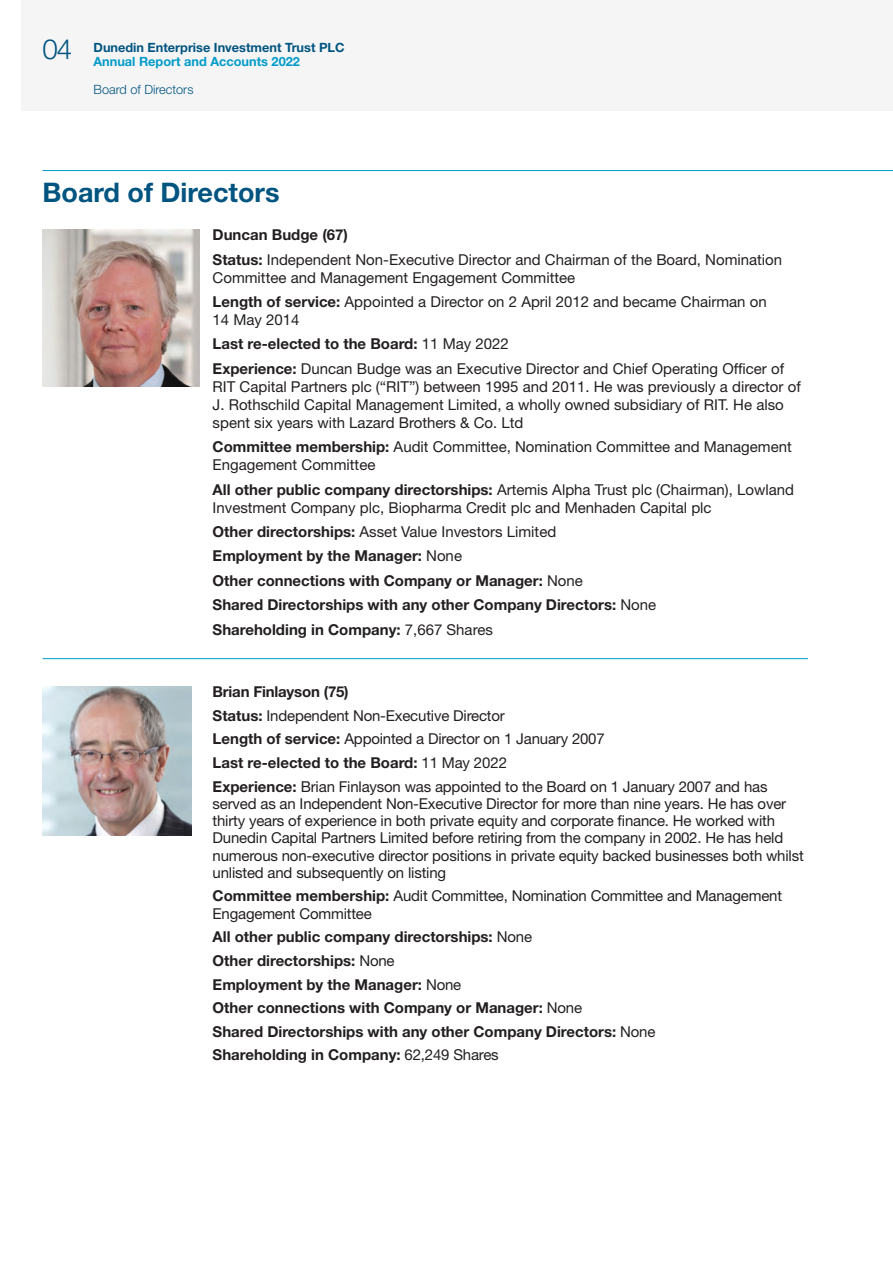
<style>
.page{position:relative;width:893px;height:1263px;background:#fff}
.page>*{position:absolute;margin:0;border:0;box-sizing:border-box;transform-origin:0 0}
.t1{font:700 27px "Helvetica Neue";color:#005480}
.t2{font:15px/17.2px "Helvetica Neue";color:#231f20}
.t3{font:700 15px/23.7px "Helvetica Neue";color:#231f20}
.t4{font:700 12.75px/14.2px "Helvetica Neue";color:#005480;text-align:center}
.t5{font:300 12.75px "Helvetica Neue";color:#005480}
.s1{font-weight:300;font-size:27.75px}
.s2{color:#009bc8}
.s3{font-weight:700}
.s4{font-weight:400}
</style>
<div class="page">
<div style="left:21px;top:0;width:872px;height:111px;background:#f5f5f6"></div>
<img style="left:43px;top:230px;width:157px;height:157px">
<hr style="left:43px;top:170px;width:850px;height:1px;background:#009bc8">
<hr style="left:43px;top:658px;width:765px;height:1px;background:#009bc8">
<img style="left:43px;top:686px;width:149px;height:149px">
<p class="t4" style="left:43px;top:41px;width:304px"><span class="s1">04</span> Dunedin Enterprise Investment Trust PLC<br><span class="s2">Annual Report and Accounts 2022</span></p>
<p class="t5" style="left:94px;top:85px;width:101px">Board of Directors</p>
<h1 class="t1" style="left:43px;top:183px;width:239px">Board of Directors</h1>
<p class="t2" style="left:213px;top:224px;width:571px;line-height:24.3px"><span class="s3">Duncan Budge (67)<br>Status:</span> Independent Non-Executive Director and Chairman of the Board, Nomination</p>
<p class="t2" style="left:213px;top:267px;width:556px;line-height:24.3px">Committee and Management Engagement Committee<br><span class="s3">Length of service:</span> Appointed a Director on 2 April 2012 and became Chairman on</p>
<p class="t2" style="left:213px;top:309px;width:573px;line-height:24.3px">14 May 2014<br><span class="s3">Last re-elected to the Board:</span> 11 May 2022<br><span class="s3">Experience:</span> Duncan Budge was an Executive Director and Chief Operating Officer of</p>
<p class="t2" style="left:213px;top:379px;width:590px;line-height:18px">RIT Capital Partners plc (“RIT”) between 1995 and 2011. He was previously a director of<br>J. Rothschild Capital Management Limited, a wholly owned subsidiary of RIT. He also spent six years with Lazard Brothers &amp; Co. Ltd</p>
<p class="t2" style="left:213px;top:439px;width:581px;line-height:18px"><span class="s3">Committee membership:</span> Audit Committee, Nomination Committee and Management<br>Engagement Committee</p>
<p class="t2" style="left:213px;top:482px;width:583px;line-height:18px"><span class="s3">All other public company directorships:</span> Artemis Alpha Trust plc (Chairman), Lowland<br>Investment Company plc, Biopharma Credit plc and Menhaden Capital plc</p>
<p class="t3" style="left:213px;top:521px;width:445px;line-height:24.3px">Other directorships: <span class="s4">Asset Value Investors Limited<br></span>Employment by the Manager: <span class="s4">None<br></span>Other connections with Company or Manager: <span class="s4">None<br></span>Shared Directorships with any other Company Directors: <span class="s4">None </span>Shareholding in Company: <span class="s4">7,667 Shares</span></p>
<p class="t2" style="left:213px;top:681px;width:556px;line-height:23.7px"><span class="s3">Brian Finlayson (75)<br>Status:</span> Independent Non-Executive Director<br><span class="s3">Length of service:</span> Appointed a Director on 1 January 2007<br><span class="s3">Last re-elected to the Board:</span> 11 May 2022<br><span class="s3">Experience:</span> Brian Finlayson was appointed to the Board on 1 January 2007 and has</p>
<p class="t2" style="left:213px;top:796px;width:593px">served as an Independent Non-Executive Director for more than nine years. He has over thirty years of experience in both private equity and corporate finance. He worked with Dunedin Capital Partners Limited before retiring from the company in 2002. He has held numerous non-executive director positions in private equity backed businesses both whilst unlisted and subsequently on listing</p>
<p class="t2" style="left:213px;top:889px;width:571px"><span class="s3">Committee membership:</span> Audit Committee, Nomination Committee and Management<br>Engagement Committee</p>
<p class="t3" style="left:213px;top:926px;width:444px">All other public company directorships: <span class="s4">None<br></span>Other directorships: <span class="s4">None<br></span>Employment by the Manager: <span class="s4">None<br></span>Other connections with Company or Manager: <span class="s4">None<br></span>Shared Directorships with any other Company Directors: <span class="s4">None </span>Shareholding in Company: <span class="s4">62,249 Shares</span></p>
</div>
